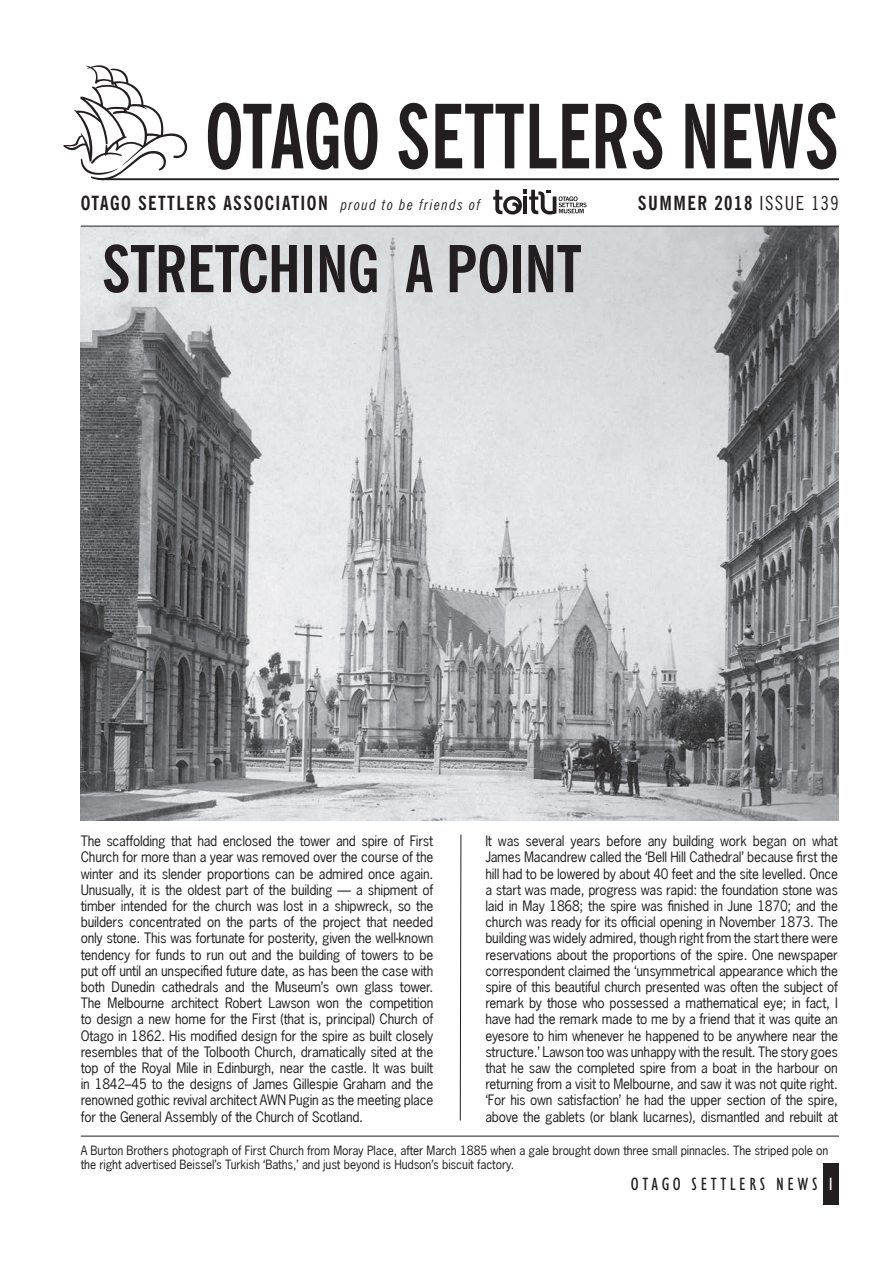
<style>
.page{position:relative;width:893px;height:1263px;background:#fff}
.page>*{position:absolute;margin:0;border:0;box-sizing:border-box;transform-origin:0 0}
.t1{font:700 condensed 88.35px "News Gothic BT";color:#231f20;scale:.87 1}
.t2{font:700 condensed 64.5px "News Gothic BT";letter-spacing:-.01em;color:#231f20}
.t3{font:700 condensed 19.5px "News Gothic BT";letter-spacing:.075em;color:#231f20}
.t4{font:condensed 18px "Humanist 521 BT";letter-spacing:.2em;color:#231f20}
.t5{font:13.5px/16.2px "News Gothic Macron";letter-spacing:-.02em;color:#231f20;text-align:justify}
.t6{font:12px/14.4px "News Gothic Macron";letter-spacing:-.01em;color:#231f20}
.s1{font-weight:400;font-style:italic;font-size:15px}
.s2{font-weight:400}
.s3{color:#fff}
</style>
<div class="page">
<img style="left:81px;top:227px;width:758px;height:594px">
<div style="left:823px;top:1164px;width:16px;height:41px;background:#231f20"></div>
<hr style="left:81px;top:1136px;width:758px;height:1px;background:#231f20">
<hr style="left:81px;top:226px;width:758px;height:1px;background:#231f20">
<svg style="left:459px;top:834px;width:3px;height:287px"></svg>
<svg style="left:63px;top:65px;width:776px;height:150px"></svg>
<h1 class="t1" style="left:205px;top:82px;width:730px">OTAGO SETTLERS NEWS</h1>
<h3 class="t3" style="left:81px;top:191px;width:401px">OTAGO SETTLERS ASSOCIATION <span class="s1">proud to be friends of</span></h3>
<h3 class="t3" style="left:638px;top:191px;width:203px">SUMMER 2018 <span class="s2">ISSUE 139</span></h3>
<h2 class="t2" style="left:102px;top:229px;width:482px">STRETCHING A POINT</h2>
<p class="t5" style="left:81px;top:833px;width:354px">The scaffolding that had enclosed the tower and spire of First Church for more than a year was removed over the course of the winter and its slender proportions can be admired once again.<br>Unusually, it is the oldest part of the building — a shipment of timber intended for the church was lost in a shipwreck, so the builders concentrated on the parts of the project that needed only stone. This was fortunate for posterity, given the well-known tendency for funds to run out and the building of towers to be put off until an unspecified future date, as has been the case with both Dunedin cathedrals and the Museum’s own glass tower.<br>The Melbourne architect Robert Lawson won the competition to design a new home for the First (that is, principal) Church of Otago in 1862. His modified design for the spire as built closely resembles that of the Tolbooth Church, dramatically sited at the top of the Royal Mile in Edinburgh, near the castle. It was built in 1842–45 to the designs of James Gillespie Graham and the renowned gothic revival architect AWN Pugin as the meeting place for the General Assembly of the Church of Scotland.</p>
<p class="t5" style="left:485px;top:833px;width:354px">It was several years before any building work began on what James Macandrew called the ‘Bell Hill Cathedral’ because first the hill had to be lowered by about 40 feet and the site levelled. Once a start was made, progress was rapid: the foundation stone was laid in May 1868; the spire was finished in June 1870; and the church was ready for its official opening in November 1873. The building was widely admired, though right from the start there were reservations about the proportions of the spire. One newspaper correspondent claimed the ‘unsymmetrical appearance which the spire of this beautiful church presented was often the subject of remark by those who possessed a mathematical eye; in fact, I have had the remark made to me by a friend that it was quite an eyesore to him whenever he happened to be anywhere near the structure.’ Lawson too was unhappy with the result. The story goes that he saw the completed spire from a boat in the harbour on returning from a visit to Melbourne, and saw it was not quite right. ‘For his own satisfaction’ he had the upper section of the spire, above the gablets (or blank lucarnes), dismantled and rebuilt at</p>
<p class="t6" style="left:81px;top:1143px;width:749px">A Burton Brothers photograph of First Church from Moray Place, after March 1885 when a gale brought down three small pinnacles. The striped pole on the right advertised Beissel’s Turkish ‘Baths,’ and just beyond is Hudson’s biscuit factory.</p>
<h3 class="t4" style="left:631px;top:1174px;width:204px">OTAGO SETTLERS NEWS <span class="s3">1</span></h3>
</div>
